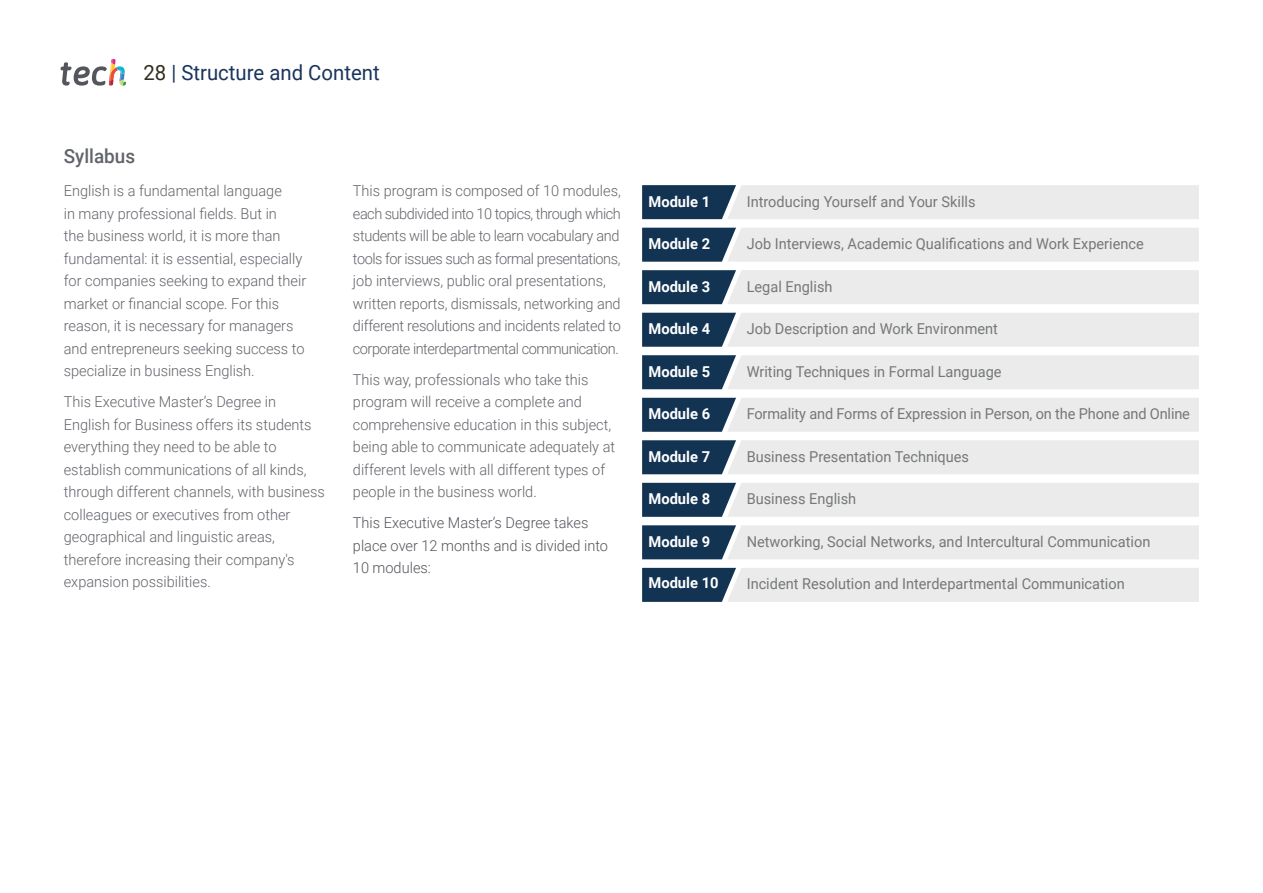
<style>
.page{position:relative;width:1263px;height:893px;background:#fff}
.page>*{position:absolute;margin:0;border:0;box-sizing:border-box;transform-origin:0 0}
.t1{font:21px "Roboto";color:#1a355c}
.t2{font:500 19.5px "Roboto";color:#61646a}
.t3{font:300 15px/22.5px "Roboto";color:#61646a}
.t4{font:15px "Roboto";color:#75777a}
.t5{font:300 15px/22.5px "Roboto";letter-spacing:-.02em;color:#61646a}
.t6{font:300 15px/22.5px "Roboto";color:#52555b}
.t7{font:700 15px "Roboto";color:#fff}
.s1{color:#312e20}
</style>
<div class="page">
<svg style="left:642px;top:185px;width:557px;height:34px;background:#c8ced2"></svg>
<svg style="left:642px;top:355px;width:557px;height:34px;background:#c8ced2"></svg>
<svg style="left:642px;top:270px;width:557px;height:34px;background:#c8ced2"></svg>
<svg style="left:642px;top:440px;width:557px;height:34px;background:#c8ced2"></svg>
<svg style="left:642px;top:525px;width:557px;height:34px;background:#c9ced2"></svg>
<svg style="left:642px;top:228px;width:557px;height:34px;background:#c9ced2"></svg>
<svg style="left:642px;top:398px;width:557px;height:34px;background:#c8ced2"></svg>
<svg style="left:642px;top:313px;width:557px;height:34px;background:#c8ced2"></svg>
<svg style="left:642px;top:483px;width:557px;height:34px;background:#c8ced2"></svg>
<svg style="left:642px;top:568px;width:557px;height:34px;background:#c8ced2"></svg>
<svg style="left:61px;top:59px;width:65px;height:27px"></svg>
<h1 class="t1" style="left:144px;top:57px;width:238px"><span class="s1">28</span> | Structure and Content</h1>
<h2 class="t2" style="left:64px;top:143px;width:73px">Syllabus</h2>
<p class="t3" style="left:64px;top:179px;width:244px">English is a fundamental language<br>in many professional fields. But in<br>the business world, it is more than fundamental: it is essential, especially for companies seeking to expand their market or financial scope. For this reason, it is necessary for managers and entrepreneurs seeking success to specialize in business English.</p>
<p class="t3" style="left:64px;top:390px;width:262px">This Executive Master’s Degree in English for Business offers its students everything they need to be able to establish communications of all kinds, through different channels, with business colleagues or executives from other geographical and linguistic areas, therefore increasing their company's expansion possibilities.</p>
<p class="t5" style="left:353px;top:179px;width:269px">This program is composed of 10 modules, each subdivided into 10 topics, through which students will be able to learn vocabulary and tools for issues such as formal presentations, job interviews, public oral presentations, written reports, dismissals, networking and different resolutions and incidents related to corporate interdepartmental communication.</p>
<p class="t3" style="left:353px;top:368px;width:264px">This way, professionals who take this program will receive a complete and comprehensive education in this subject, being able to communicate adequately at different levels with all different types of people in the business world.</p>
<p class="t6" style="left:353px;top:511px;width:257px">This Executive Master’s Degree takes place over 12 months and is divided into<br>10 modules:</p>
<p class="t7" style="left:648px;top:191px;width:63px">Module 1</p>
<p class="t7" style="left:648px;top:233px;width:63px">Module 2</p>
<p class="t7" style="left:648px;top:276px;width:63px">Module 3</p>
<p class="t7" style="left:648px;top:318px;width:63px">Module 4</p>
<p class="t7" style="left:648px;top:361px;width:63px">Module 5</p>
<p class="t7" style="left:648px;top:403px;width:63px">Module 6</p>
<p class="t7" style="left:648px;top:446px;width:63px">Module 7</p>
<p class="t7" style="left:648px;top:488px;width:63px">Module 8</p>
<p class="t7" style="left:648px;top:531px;width:63px">Module 9</p>
<p class="t7" style="left:648px;top:572px;width:72px">Module 10</p>
<p class="t4" style="left:747px;top:191px;width:230px">Introducing Yourself and Your Skills</p>
<p class="t4" style="left:747px;top:233px;width:399px">Job Interviews, Academic Qualifications and Work Experience</p>
<p class="t4" style="left:747px;top:276px;width:87px">Legal English</p>
<p class="t4" style="left:747px;top:318px;width:253px">Job Description and Work Environment</p>
<p class="t4" style="left:747px;top:361px;width:256px">Writing Techniques in Formal Language</p>
<p class="t4" style="left:747px;top:403px;width:445px">Formality and Forms of Expression in Person, on the Phone and Online</p>
<p class="t4" style="left:747px;top:446px;width:224px">Business Presentation Techniques</p>
<p class="t4" style="left:747px;top:488px;width:111px">Business English</p>
<p class="t4" style="left:747px;top:531px;width:405px">Networking, Social Networks, and Intercultural Communication</p>
<p class="t4" style="left:747px;top:573px;width:380px">Incident Resolution and Interdepartmental Communication</p>
</div>
